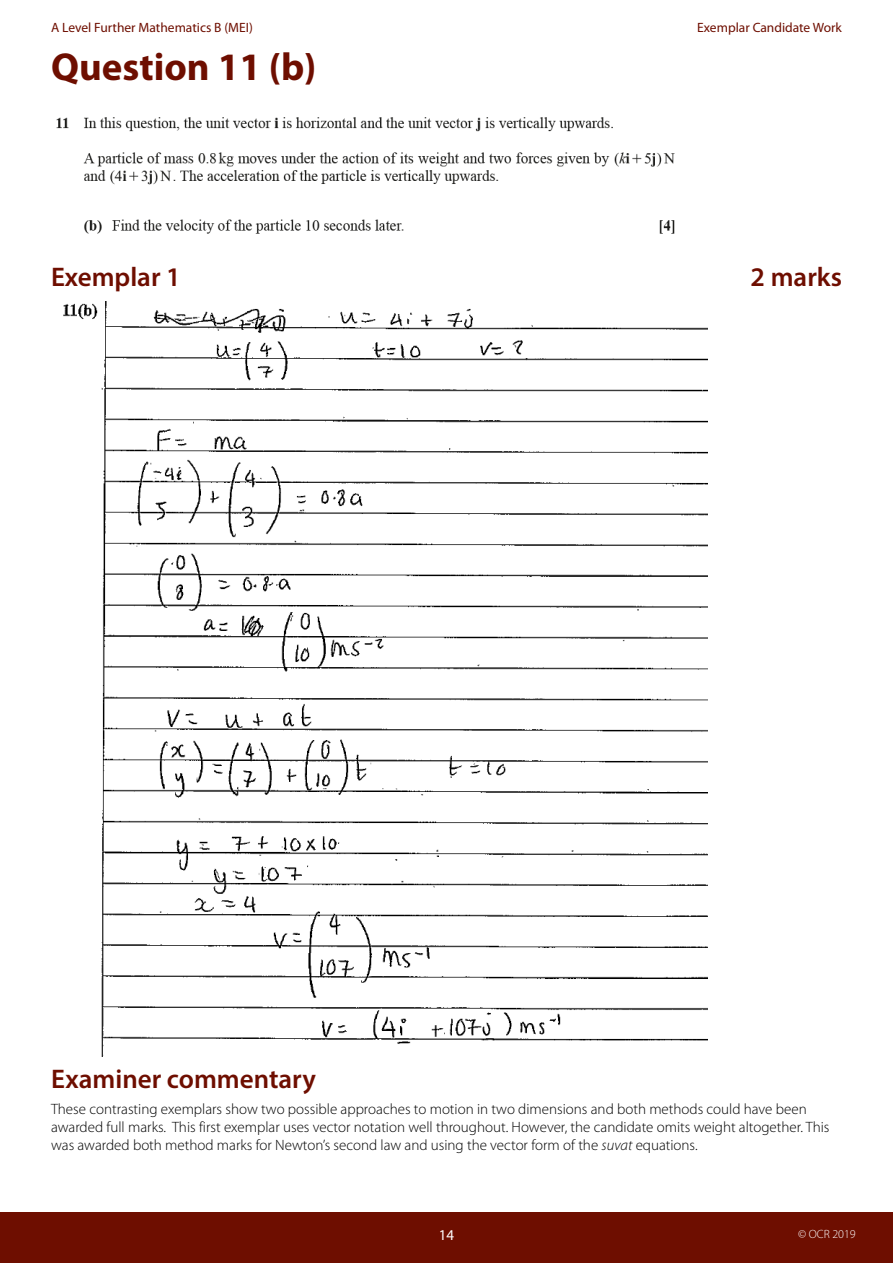
<style>
.page{position:relative;width:893px;height:1263px;background:#fff}
.page>*{position:absolute;margin:0;border:0;box-sizing:border-box;transform-origin:0 0}
.t1{font:700 39px "Myriad Pro";color:#6e0e00}
.t2{font:600 27px "Myriad Pro";color:#6e0e00}
.t3{font:300 15px/18px "Myriad Pro";color:#000}
.t4{font:15px "Myriad Pro";color:#fff}
.t5{font:13.5px "Myriad Pro";color:#6e0e00}
.t6{font:300 12px "Myriad Pro";color:#fff}
.s1{font-style:italic}
</style>
<div class="page">
<div style="left:0;top:1212px;width:893px;height:51px;background:#6e0e00"></div>
<img style="left:56px;top:117px;width:619px;height:68px">
<img style="left:84px;top:219px;width:591px;height:15px">
<img style="left:63px;top:302px;width:644px;height:754px">
<p class="t5" style="left:51px;top:19px;width:203px">A Level Further Mathematics B (MEI)</p>
<h1 class="t1" style="left:51px;top:42px;width:267px">Question 11 (b)</h1>
<p class="t5" style="left:697px;top:19px;width:146px">Exemplar Candidate Work</p>
<h2 class="t2" style="left:51px;top:260px;width:131px">Exemplar 1</h2>
<h2 class="t2" style="left:751px;top:260px;width:93px">2 marks</h2>
<h2 class="t2" style="left:51px;top:1061px;width:266px">Examiner commentary</h2>
<p class="t3" style="left:51px;top:1100px;width:780px">These contrasting exemplars show two possible approaches to motion in two dimensions and both methods could have been awarded full marks. This first exemplar uses vector notation well throughout. However, the candidate omits weight altogether. This was awarded both method marks for Newton’s second law and using the vector form of the <span class="s1">suvat</span> equations.</p>
<p class="t4" style="left:439px;top:1226px;width:17px">14</p>
<p class="t6" style="left:798px;top:1228px;width:59px">© OCR 2019</p>
</div>
